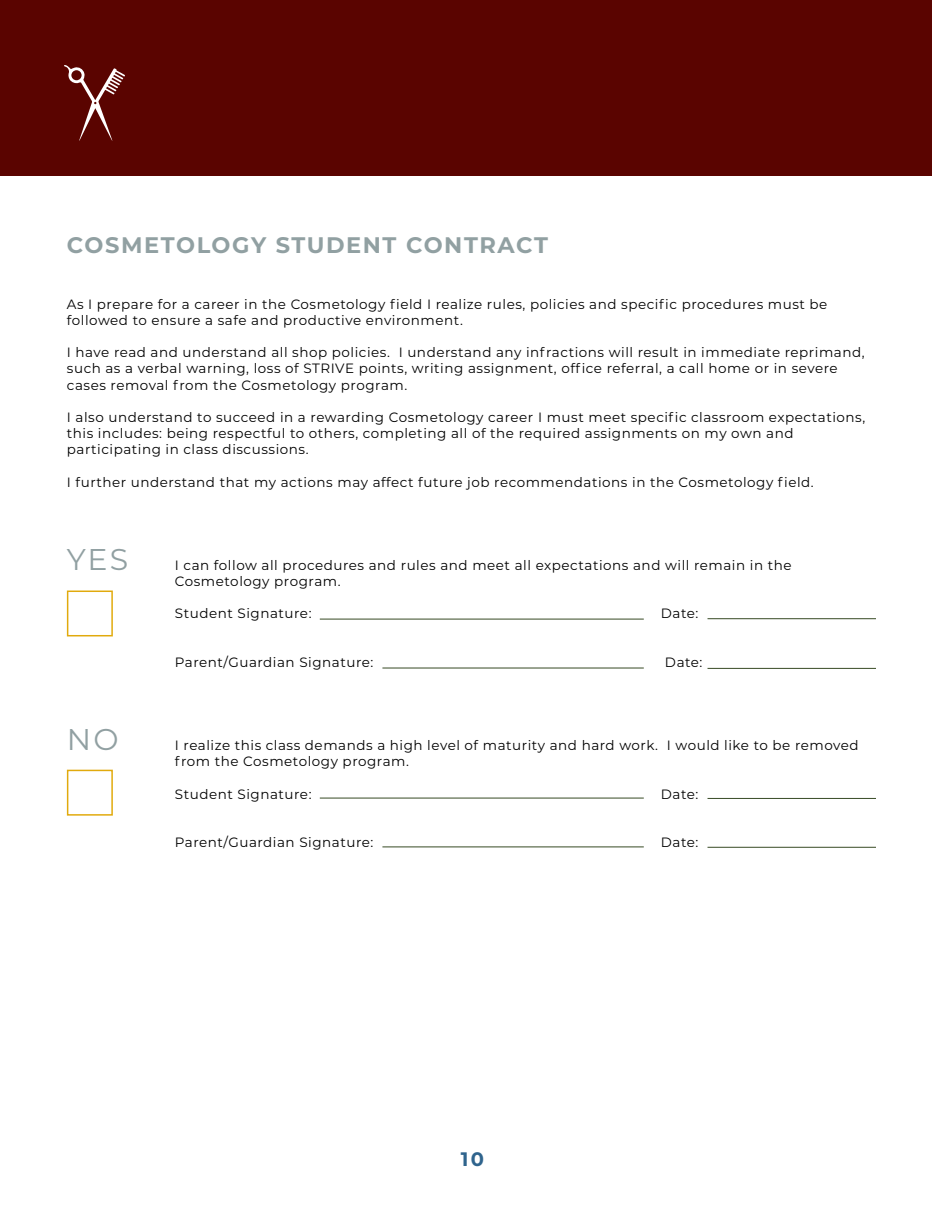
<style>
.page{position:relative;width:945px;height:1215px;background:#fff}
.page>*{position:absolute;margin:0;border:0;box-sizing:border-box;transform-origin:0 0}
.t1{font:30px "Montserrat";color:#91a0a2}
.t2{font:700 22.5px "Montserrat";letter-spacing:.07em;color:#91a0a2}
.t3{font:700 19.5px "Montserrat";color:#2f648d}
.t4{font:13.5px/16.2px "Montserrat";letter-spacing:.04em;color:#000}
</style>
<div class="page">
<hr style="left:320px;top:619px;width:324px;height:1px;background:#374a24">
<hr style="left:320px;top:798px;width:324px;height:1px;background:#374a24">
<hr style="left:382px;top:847px;width:262px;height:1px;background:#374a24">
<hr style="left:382px;top:668px;width:262px;height:1px;background:#374a24">
<hr style="left:708px;top:618px;width:168px;height:1px;background:#374a24">
<hr style="left:708px;top:668px;width:168px;height:1px;background:#374a24">
<hr style="left:708px;top:798px;width:168px;height:1px;background:#374a24">
<hr style="left:708px;top:847px;width:168px;height:1px;background:#374a24">
<div style="left:67px;top:591px;width:46px;height:45px;border:2px solid #e1aa0d"></div>
<div style="left:67px;top:770px;width:46px;height:46px;border:2px solid #e1aa0d"></div>
<div style="left:0;top:0;width:932px;height:176px;background:#5a0400"></div>
<svg style="left:64px;top:65px;width:61px;height:76px"></svg>
<p class="t2" style="left:67px;top:229px;width:483px">COSMETOLOGY STUDENT CONTRACT</p>
<p class="t4" style="left:67px;top:295px;width:762px">As I prepare for a career in the Cosmetology field I realize rules, policies and specific procedures must be followed to ensure a safe and productive environment.</p>
<p class="t4" style="left:67px;top:344px;width:799px">I have read and understand all shop policies. I understand any infractions will result in immediate reprimand, such as a verbal warning, loss of STRIVE points, writing assignment, office referral, a call home or in severe cases removal from the Cosmetology program.</p>
<p class="t4" style="left:67px;top:409px;width:800px">I also understand to succeed in a rewarding Cosmetology career I must meet specific classroom expectations, this includes: being respectful to others, completing all of the required assignments on my own and participating in class discussions.</p>
<p class="t4" style="left:67px;top:473px;width:748px">I further understand that my actions may affect future job recommendations in the Cosmetology field.</p>
<p class="t1" style="left:67px;top:539px;width:63px">YES</p>
<p class="t1" style="left:67px;top:719px;width:53px">NO</p>
<p class="t4" style="left:175px;top:556px;width:618px">I can follow all procedures and rules and meet all expectations and will remain in the<br>Cosmetology program.</p>
<p class="t4" style="left:175px;top:605px;width:138px">Student Signature:</p>
<p class="t4" style="left:661px;top:605px;width:39px">Date:</p>
<p class="t4" style="left:175px;top:654px;width:200px">Parent/Guardian Signature:</p>
<p class="t4" style="left:665px;top:654px;width:39px">Date:</p>
<p class="t4" style="left:175px;top:737px;width:685px">I realize this class demands a high level of maturity and hard work. I would like to be removed from the Cosmetology program.</p>
<p class="t4" style="left:175px;top:785px;width:138px">Student Signature:</p>
<p class="t4" style="left:661px;top:785px;width:39px">Date:</p>
<p class="t4" style="left:175px;top:834px;width:200px">Parent/Guardian Signature:</p>
<p class="t4" style="left:661px;top:834px;width:39px">Date:</p>
<p class="t3" style="left:461px;top:1145px;width:25px">10</p>
</div>
